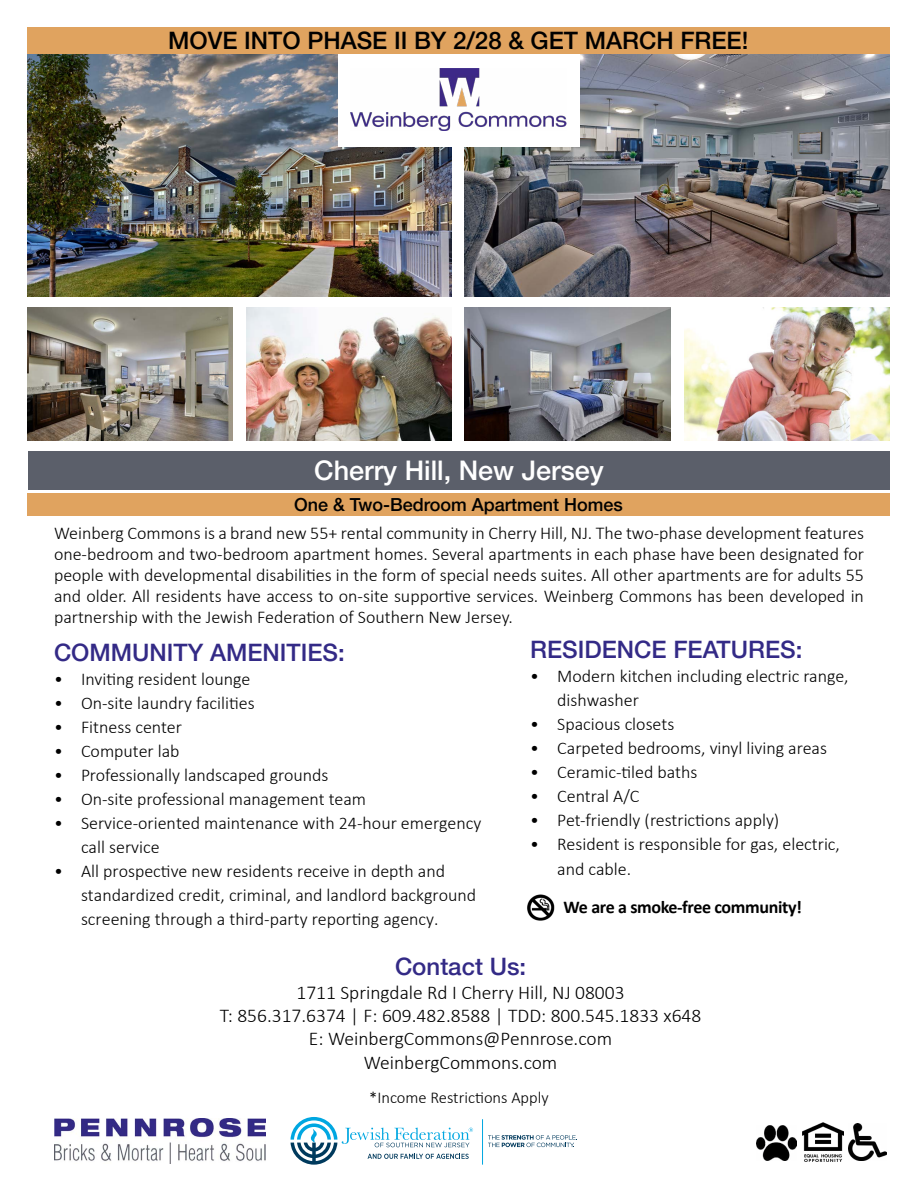
<style>
.page{position:relative;width:918px;height:1188px;background:#fff}
.page>*{position:absolute;margin:0;border:0;box-sizing:border-box;transform-origin:0 0}
.t1{font:500 27px "Helvetica Neue LT";color:#fff}
.t2{font:500 24px "Helvetica Neue LT";color:#332a86}
.t3{font:500 24px "Helvetica Neue LT";color:#000}
.t4{font:300 19.5px/23.4px "Calibri";color:#000;text-align:center}
.t5{font:300 18px/21px "Calibri";color:#000}
.t6{font:500 18px "Helvetica Neue LT";color:#000}
.t7{font:700 18px "Calibri";letter-spacing:-.02em;color:#000}
.t8{font:300 16.5px "Calibri";color:#000}
</style>
<div class="page">
<img style="left:27px;top:54px;width:425px;height:243px">
<img style="left:465px;top:54px;width:425px;height:243px">
<img style="left:246px;top:307px;width:206px;height:134px">
<img style="left:27px;top:307px;width:206px;height:134px">
<img style="left:684px;top:307px;width:206px;height:134px">
<img style="left:465px;top:307px;width:206px;height:134px">
<img style="left:54px;top:1118px;width:212px;height:45px">
<img style="left:803px;top:1122px;width:40px;height:39px">
<div style="left:338px;top:13px;width:242px;height:134px;background:#fff"></div>
<img style="left:848px;top:1123px;width:39px;height:38px">
<img style="left:350px;top:69px;width:216px;height:62px">
<div style="left:28px;top:451px;width:862px;height:39px;background:#5b5f6a"></div>
<div style="left:27px;top:493px;width:863px;height:22px;background:#e0a35f"></div>
<hr style="left:482px;top:1119px;width:1px;height:46px;background:#00a7e1">
<svg style="left:488px;top:1135px;width:89px;height:12px"></svg>
<svg style="left:291px;top:1117px;width:182px;height:48px"></svg>
<img style="left:756px;top:1125px;width:41px;height:36px">
<div style="left:27px;top:27px;width:863px;height:27px;background:#e0a35f"></div>
<img style="left:527px;top:894px;width:28px;height:27px">
<h2 class="t3" style="left:168px;top:26px;width:582px">MOVE INTO PHASE II BY 2/28 &amp; GET MARCH FREE!</h2>
<h1 class="t1" style="left:314px;top:454px;width:291px">Cherry Hill, New Jersey</h1>
<p class="t6" style="left:294px;top:493px;width:330px">One &amp; Two-Bedroom Apartment Homes</p>
<p class="t5" style="left:54px;top:522px;width:812px;text-align:justify">Weinberg Commons is a brand new 55+ rental community in Cherry Hill, NJ. The two-phase development features one-bedroom and two-bedroom apartment homes. Several apartments in each phase have been designated for people with developmental disabilities in the form of special needs suites. All other apartments are for adults 55 and older. All residents have access to on-site supportive services. Weinberg Commons has been developed in partnership with the Jewish Federation of Southern New Jersey.</p>
<h2 class="t2" style="left:530px;top:635px;width:274px">RESIDENCE FEATURES:</h2>
<p class="t5" style="left:557px;top:664px;width:293px;line-height:24px;text-indent:-27px">• Modern kitchen including electric range, dishwasher</p>
<p class="t5" style="left:530px;top:713px;width:146px">• Spacious closets</p>
<p class="t5" style="left:530px;top:737px;width:298px">• Carpeted bedrooms, vinyl living areas</p>
<p class="t5" style="left:530px;top:761px;width:169px">• Ceramic-tiled baths</p>
<p class="t5" style="left:530px;top:785px;width:111px">• Central A/C</p>
<p class="t5" style="left:530px;top:809px;width:251px">• Pet-friendly (restrictions apply)</p>
<p class="t5" style="left:557px;top:831px;width:284px;line-height:25.5px;text-indent:-27px">• Resident is responsible for gas, electric, and cable.</p>
<p class="t7" style="left:564px;top:894px;width:240px">We are a smoke-free community!</p>
<h2 class="t2" style="left:54px;top:638px;width:292px">COMMUNITY AMENITIES:</h2>
<p class="t5" style="left:54px;top:668px;width:198px">• Inviting resident lounge</p>
<p class="t5" style="left:54px;top:692px;width:202px">• On-site laundry facilities</p>
<p class="t5" style="left:54px;top:716px;width:129px">• Fitness center</p>
<p class="t5" style="left:54px;top:740px;width:127px">• Computer lab</p>
<p class="t5" style="left:54px;top:764px;width:276px">• Professionally landscaped grounds</p>
<p class="t5" style="left:54px;top:788px;width:314px">• On-site professional management team</p>
<p class="t5" style="left:81px;top:811px;width:402px;line-height:24px;text-indent:-27px">• Service-oriented maintenance with 24-hour emergency call service</p>
<p class="t5" style="left:81px;top:859px;width:397px;line-height:24px;text-indent:-27px">• All prospective new residents receive in depth and standardized credit, criminal, and landlord background screening through a third-party reporting agency.</p>
<h2 class="t2" style="left:395px;top:952px;width:133px">Contact Us:</h2>
<p class="t4" style="left:220px;top:980px;width:483px">1711 Springdale Rd I Cherry Hill, NJ 08003<br>T: 856.317.6374 | F: 609.482.8588 | TDD: 800.545.1833 x648<br>E: WeinbergCommons@Pennrose.com WeinbergCommons.com</p>
<p class="t8" style="left:369px;top:1087px;width:181px">*Income Restrictions Apply</p>
</div>
